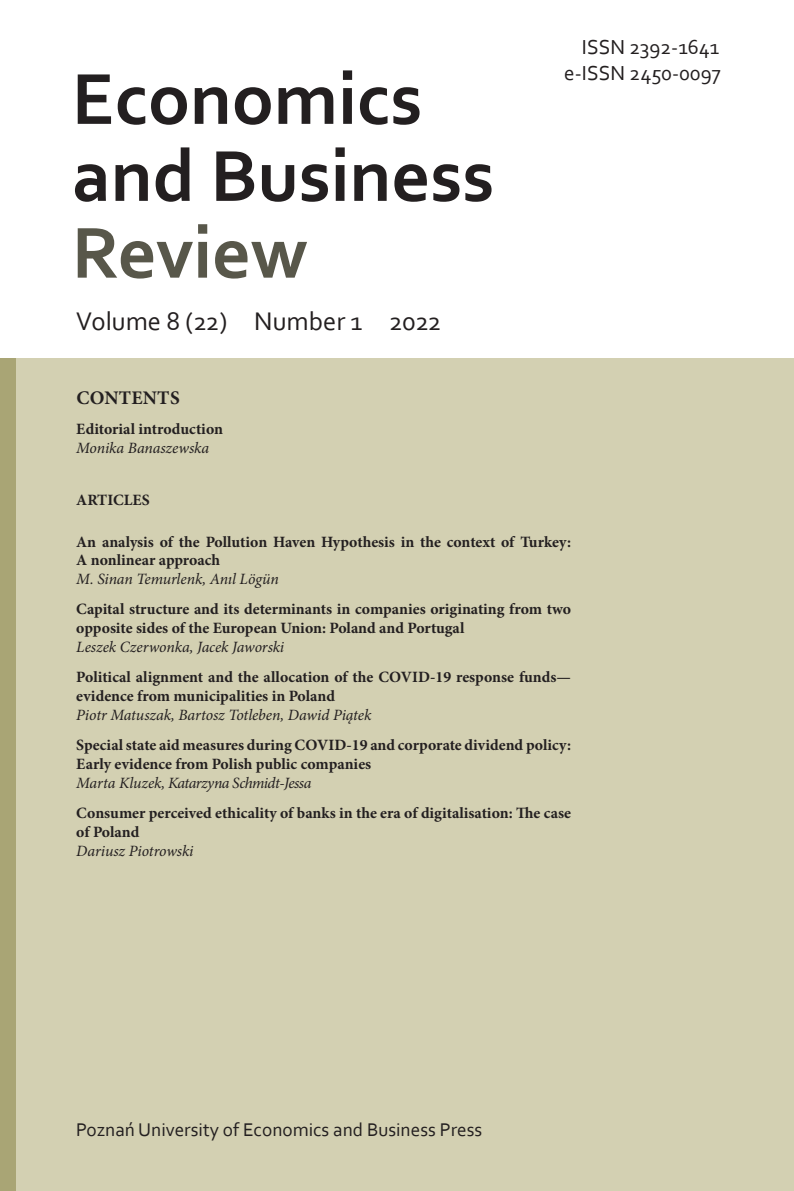
<style>
.page{position:relative;width:794px;height:1191px;background:#fff}
.page>*{position:absolute;margin:0;border:0;box-sizing:border-box;transform-origin:0 0}
.t1{font:700 75.6px/77px "Corbel";color:#231f20}
.t2{font:700 75.6px "Corbel";color:#58574a}
.t3{font:26.6px "Corbel";color:#231f20}
.t4{font:21.18px/25.4px "Corbel";color:#231f20}
.t5{font:19.25px "Corbel";color:#231f20}
.t6{font:700 19.25px "Minion Pro";letter-spacing:.01em;color:#231f20}
.t7{font:700 15.75px/18.9px "Minion Pro";color:#231f20}
.t8{font:italic 15.75px "Minion Pro";letter-spacing:-.01em;color:#231f20}
.t9{font:italic 15.75px "Minion Pro";letter-spacing:-.03em;color:#231f20}
.s1{color:#fff}
</style>
<div class="page">
<div style="left:0;top:358px;width:16px;height:833px;background:#a9a575"></div>
<div style="left:16px;top:358px;width:778px;height:833px;background:#d3d0b2"></div>
<h1 class="t1" style="left:72px;top:58px;width:424px">Economics and Business</h1>
<h1 class="t2" style="left:72px;top:206px;width:237px">Review</h1>
<h2 class="t3" style="left:76px;top:304px;width:367px">Volume 8 (22) Number 1 2022</h2>
<p class="t6" style="left:76px;top:384px;width:105px">CONTENTS</p>
<p class="t7" style="left:76px;top:419px;width:148px">Editorial introduction</p>
<p class="t8" style="left:76px;top:437px;width:134px">Monika Banaszewska</p>
<h3 class="t4" style="left:564px;top:34px;width:158px"><span class="s1">e-</span>ISSN 2392-1641 e-ISSN 2450-0097</h3>
<p class="t7" style="left:76px;top:490px;width:75px">ARTICLES</p>
<p class="t7" style="left:76px;top:532px;width:496px">An analysis of the Pollution Haven Hypothesis in the context of Turkey:<br>A nonlinear approach</p>
<p class="t8" style="left:76px;top:568px;width:204px">M. Sinan Temurlenk, Anıl Lögün</p>
<p class="t7" style="left:76px;top:600px;width:496px">Capital structure and its determinants in companies originating from two opposite sides of the European Union: Poland and Portugal</p>
<p class="t8" style="left:76px;top:636px;width:209px">Leszek Czerwonka, Jacek Jaworski</p>
<p class="t7" style="left:76px;top:667px;width:496px">Political alignment and the allocation of the COVID-19 response funds— evidence from municipalities in Poland</p>
<p class="t8" style="left:76px;top:704px;width:297px">Piotr Matuszak, Bartosz Totleben, Dawid Piątek</p>
<p class="t7" style="left:76px;top:735px;width:496px">Special state aid measures during COVID-19 and corporate dividend policy:<br>Early evidence from Polish public companies</p>
<p class="t9" style="left:76px;top:772px;width:237px">Marta Kluzek, Katarzyna Schmidt-Jessa</p>
<p class="t7" style="left:76px;top:803px;width:496px">Consumer perceived ethicality of banks in the era of digitalisation: The case of Poland</p>
<p class="t8" style="left:76px;top:840px;width:119px">Dariusz Piotrowski</p>
<p class="t5" style="left:76px;top:1117px;width:407px">Poznań University of Economics and Business Press</p>
</div>
